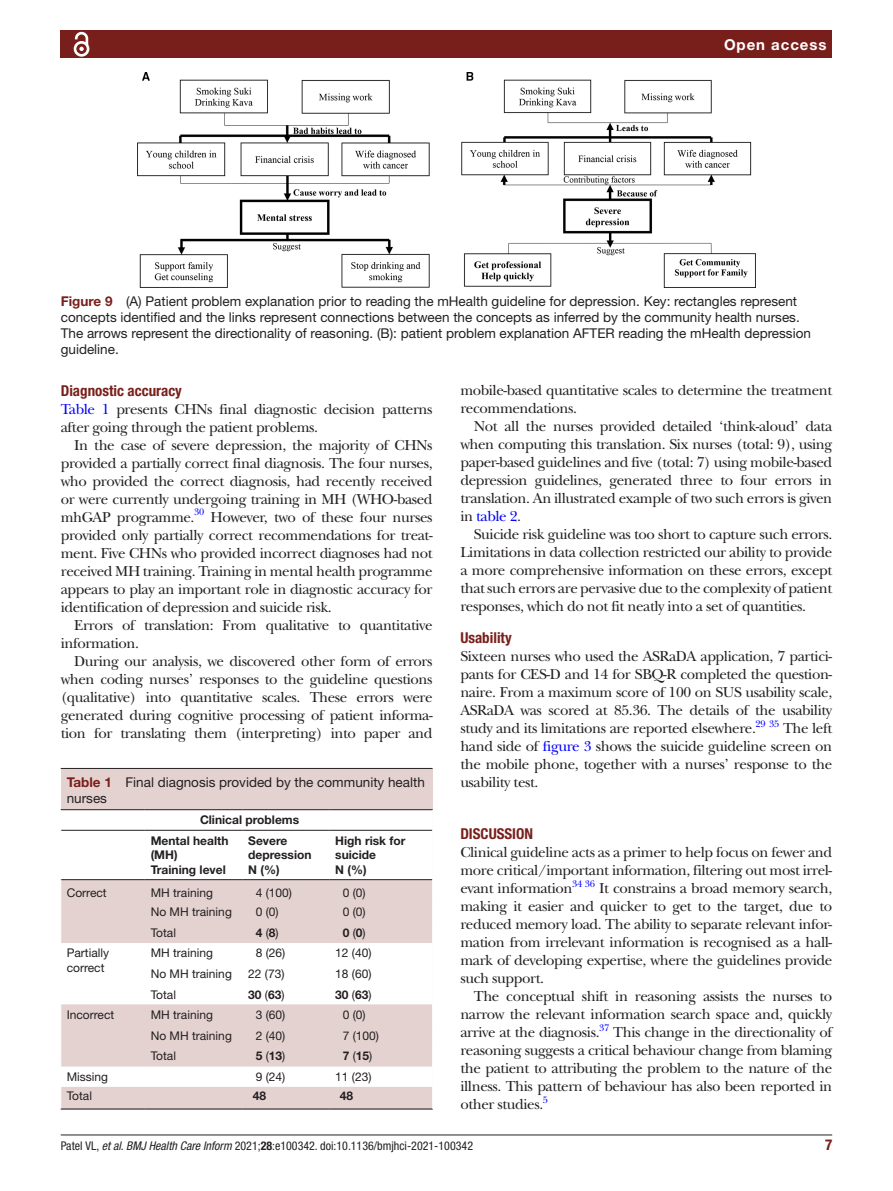
<style>
.page{position:relative;width:893px;height:1191px;background:#fff}
.page>*{position:absolute;margin:0;border:0;box-sizing:border-box;transform-origin:0 0}
.t1{font:15px/18px "New Baskerville";letter-spacing:-.025em;color:#231f20;text-align:justify}
.t2{font:700 condensed 15px "Helvetica Neue LT Std";color:#791f1b}
.t3{font:700 15px "Helvetica Neue LT Std";letter-spacing:.065em;color:#fff}
.t4{font:13.5px/16.2px "Helvetica Neue LT Std";color:#231f20}
.t5{font:12px/14.4px "Helvetica Neue LT Std";color:#231f20}
.t6{font:700 12px/14.4px "Helvetica Neue LT Std";color:#231f20}
.t7{font:condensed 12px "Helvetica Neue LT Std";color:#231f20}
.t8{font:9.9px "New Baskerville";color:#00f}
.s1{font-weight:700;color:#791f1b}
.s2{color:#00f}
.s3{font-weight:400}
.s4{font-style:italic}
.s5{font-weight:700}
</style>
<div class="page">
<hr style="left:61px;top:1134px;width:771px;height:1px;background:#231f20">
<div style="left:61px;top:31px;width:771px;height:27px;background:#791f1b"></div>
<svg style="left:73px;top:31px;width:17px;height:26px"></svg>
<div style="left:61px;top:769px;width:372px;height:340px;background:#e4d2d1"></div>
<hr style="left:61px;top:768px;width:372px;height:1px;background:#231f20">
<div style="left:61px;top:810px;width:371px;height:69px;background:#fff"></div>
<svg style="left:61px;top:880px;width:371px;height:228px"></svg>
<hr style="left:61px;top:809px;width:84px;height:1px;background:#231f20">
<hr style="left:145px;top:809px;width:97px;height:1px;background:#231f20">
<hr style="left:242px;top:809px;width:87px;height:1px;background:#231f20">
<hr style="left:329px;top:809px;width:104px;height:1px;background:#231f20">
<hr style="left:61px;top:830px;width:84px;height:1px;background:#231f20">
<hr style="left:61px;top:879px;width:84px;height:1px;background:#231f20">
<hr style="left:145px;top:830px;width:97px;height:1px;background:#231f20">
<hr style="left:145px;top:879px;width:97px;height:1px;background:#231f20">
<hr style="left:242px;top:830px;width:87px;height:1px;background:#231f20">
<hr style="left:242px;top:879px;width:87px;height:1px;background:#231f20">
<hr style="left:329px;top:830px;width:103px;height:1px;background:#231f20">
<hr style="left:329px;top:879px;width:103px;height:1px;background:#231f20">
<hr style="left:61px;top:1108px;width:84px;height:1px;background:#231f20">
<hr style="left:145px;top:1108px;width:97px;height:1px;background:#231f20">
<hr style="left:242px;top:1108px;width:87px;height:1px;background:#231f20">
<hr style="left:329px;top:1108px;width:104px;height:1px;background:#231f20">
<svg style="left:432px;top:810px;width:1px;height:20px"></svg>
<hr style="left:432px;top:830px;width:1px;height:49px;background:#fff">
<svg style="left:432px;top:879px;width:1px;height:229px"></svg>
<img style="left:138px;top:73px;width:617px;height:215px">
<p class="t3" style="left:724px;top:35px;width:104px">Open access</p>
<p class="t4" style="left:61px;top:292px;width:752px"><span class="s1">Figure 9</span> (A) Patient problem explanation prior to reading the mHealth guideline for depression. Key: rectangles represent concepts identified and the links represent connections between the concepts as inferred by the community health nurses.<br>The arrows represent the directionality of reasoning. (B): patient problem explanation AFTER reading the mHealth depression guideline.</p>
<p class="t2" style="left:61px;top:381px;width:123px">Diagnostic accuracy</p>
<p class="t1" style="left:61px;top:400px;width:373px"><span class="s2">Table 1</span> presents CHNs final diagnostic decision patterns after going through the patient problems.</p>
<p class="t1" style="left:61px;top:436px;width:373px;text-indent:14px">In the case of severe depression, the majority of CHNs provided a partially correct final diagnosis. The four nurses, who provided the correct diagnosis, had recently received or were currently undergoing training in MH (WHO-based mhGAP programme.</p>
<p class="t8" style="left:194px;top:506px;width:12px">30</p>
<p class="t1" style="left:61px;top:508px;width:373px;text-indent:150px">However, two of these four nurses provided only partially correct recommendations for treat&shy;ment. Five CHNs who provided incorrect diagnoses had not received MH training. Training in mental health programme appears to play an important role in diagnostic accuracy for identification of depression and suicide risk.</p>
<p class="t1" style="left:61px;top:616px;width:373px;text-indent:13px">Errors of translation: From qualitative to quantitative information.</p>
<p class="t1" style="left:61px;top:652px;width:373px;text-indent:13px">During our analysis, we discovered other form of errors when coding nurses’ responses to the guideline questions (qualitative) into quantitative scales. These errors were generated during cognitive processing of patient informa&shy;tion for translating them (interpreting) into paper and</p>
<p class="t4" style="left:67px;top:773px;width:360px"><span class="s1">Table 1</span> Final diagnosis provided by the community health nurses</p>
<p class="t6" style="left:151px;top:809px;width:150px;line-height:20.5px;text-indent:49px">Clinical problems<br>Mental health</p>
<p class="t6" style="left:151px;top:847px;width:77px">(MH)<br>Training level</p>
<p class="t6" style="left:248px;top:833px;width:65px">Severe depression<br>N (%)</p>
<p class="t6" style="left:335px;top:833px;width:72px">High risk for suicide<br>N (%)</p>
<p class="t5" style="left:67px;top:885px;width:41px">Correct</p>
<p class="t5" style="left:151px;top:885px;width:64px">MH training</p>
<p class="t5" style="left:256px;top:885px;width:38px">4 (100)</p>
<p class="t5" style="left:343px;top:885px;width:24px">0 (0)</p>
<p class="t5" style="left:151px;top:904px;width:83px">No MH training</p>
<p class="t5" style="left:256px;top:904px;width:24px">0 (0)</p>
<p class="t5" style="left:343px;top:904px;width:24px">0 (0)</p>
<p class="t5" style="left:151px;top:925px;width:27px">Total</p>
<p class="t6" style="left:256px;top:925px;width:24px">4 <span class="s3">(</span>8<span class="s3">)</span></p>
<p class="t6" style="left:343px;top:925px;width:24px">0 <span class="s3">(</span>0<span class="s3">)</span></p>
<p class="t5" style="left:67px;top:945px;width:44px">Partially correct</p>
<p class="t5" style="left:151px;top:945px;width:64px">MH training</p>
<p class="t5" style="left:256px;top:945px;width:31px">8 (26)</p>
<p class="t5" style="left:335px;top:945px;width:38px">12 (40)</p>
<p class="t5" style="left:151px;top:966px;width:83px">No MH training</p>
<p class="t5" style="left:248px;top:966px;width:38px">22 (73)</p>
<p class="t5" style="left:335px;top:966px;width:38px">18 (60)</p>
<p class="t5" style="left:151px;top:987px;width:27px">Total</p>
<p class="t6" style="left:248px;top:987px;width:38px">30 <span class="s3">(</span>63<span class="s3">)</span></p>
<p class="t6" style="left:335px;top:987px;width:38px">30 <span class="s3">(</span>63<span class="s3">)</span></p>
<p class="t5" style="left:67px;top:1007px;width:49px">Incorrect</p>
<p class="t5" style="left:151px;top:1007px;width:64px">MH training</p>
<p class="t5" style="left:256px;top:1007px;width:31px">3 (60)</p>
<p class="t5" style="left:343px;top:1007px;width:24px">0 (0)</p>
<p class="t5" style="left:151px;top:1028px;width:83px">No MH training</p>
<p class="t5" style="left:256px;top:1028px;width:31px">2 (40)</p>
<p class="t5" style="left:343px;top:1028px;width:38px">7 (100)</p>
<p class="t5" style="left:151px;top:1048px;width:27px">Total</p>
<p class="t6" style="left:256px;top:1048px;width:31px">5 <span class="s3">(</span>13<span class="s3">)</span></p>
<p class="t6" style="left:343px;top:1048px;width:31px">7 <span class="s3">(</span>15<span class="s3">)</span></p>
<p class="t5" style="left:67px;top:1069px;width:43px">Missing</p>
<p class="t5" style="left:256px;top:1069px;width:31px">9 (24)</p>
<p class="t5" style="left:335px;top:1069px;width:38px">11 (23)</p>
<p class="t5" style="left:67px;top:1088px;width:27px">Total</p>
<p class="t6" style="left:253px;top:1088px;width:15px">48</p>
<p class="t6" style="left:340px;top:1088px;width:15px">48</p>
<p class="t1" style="left:460px;top:381px;width:373px">mobile-based quantitative scales to determine the treatment recommendations.</p>
<p class="t1" style="left:460px;top:417px;width:373px;text-indent:14px">Not all the nurses provided detailed ‘think-aloud’ data when computing this translation. Six nurses (total: 9), using paper-based guidelines and five (total: 7) using mobile-based depression guidelines, generated three to four errors in translation. An illustrated example of two such errors is given in <span class="s2">table 2</span>.</p>
<p class="t1" style="left:460px;top:525px;width:373px;text-indent:14px">Suicide risk guideline was too short to capture such errors.<br>Limitations in data collection restricted our ability to provide a more comprehensive information on these errors, except that such errors are pervasive due to the complexity of patient responses, which do not fit neatly into a set of quantities.</p>
<p class="t2" style="left:460px;top:629px;width:53px">Usability</p>
<p class="t1" style="left:460px;top:647px;width:373px">Sixteen nurses who used the ASRaDA application, 7 partici&shy;pants for CES-D and 14 for SBQ-R completed the question&shy;naire. From a maximum score of 100 on SUS usability scale, ASRaDA was scored at 85.36. The details of the usability study and its limitations are reported elsewhere.</p>
<p class="t8" style="left:755px;top:717px;width:25px">29 35</p>
<p class="t1" style="left:460px;top:719px;width:373px;text-indent:323px">The left hand side of <span class="s2">figure 3</span> shows the suicide guideline screen on the mobile phone, together with a nurses’ response to the usability test.</p>
<p class="t2" style="left:460px;top:825px;width:74px">DISCUSSION</p>
<p class="t1" style="left:460px;top:843px;width:373px">Clinical guideline acts as a primer to help focus on fewer and more critical/important information, filtering out most irrel&shy;evant information<sup>34</sup> <sup>36</sup> It constrains a broad memory search, making it easier and quicker to get to the target, due to reduced memory load. The ability to separate relevant infor&shy;mation from irrelevant information is recognised as a hall&shy;mark of developing expertise, where the guidelines provide such support.</p>
<p class="t1" style="left:460px;top:987px;width:373px;text-indent:14px">The conceptual shift in reasoning assists the nurses to narrow the relevant information search space and, quickly arrive at the diagnosis.<sup>37</sup> This change in the directionality of reasoning suggests a critical behaviour change from blaming the patient to attributing the problem to the nature of the illness. This pattern of behaviour has also been reported in other studies.</p>
<p class="t8" style="left:543px;top:1093px;width:7px">5</p>
<p class="t7" style="left:61px;top:1138px;width:414px">Patel VL, <span class="s4">et al</span>. <span class="s4">BMJ Health Care Inform</span> 2021;<span class="s5">28</span>:e100342. doi:10.1136/bmjhci-2021-100342</p>
<p class="t2" style="left:825px;top:1135px;width:9px">7</p>
</div>
